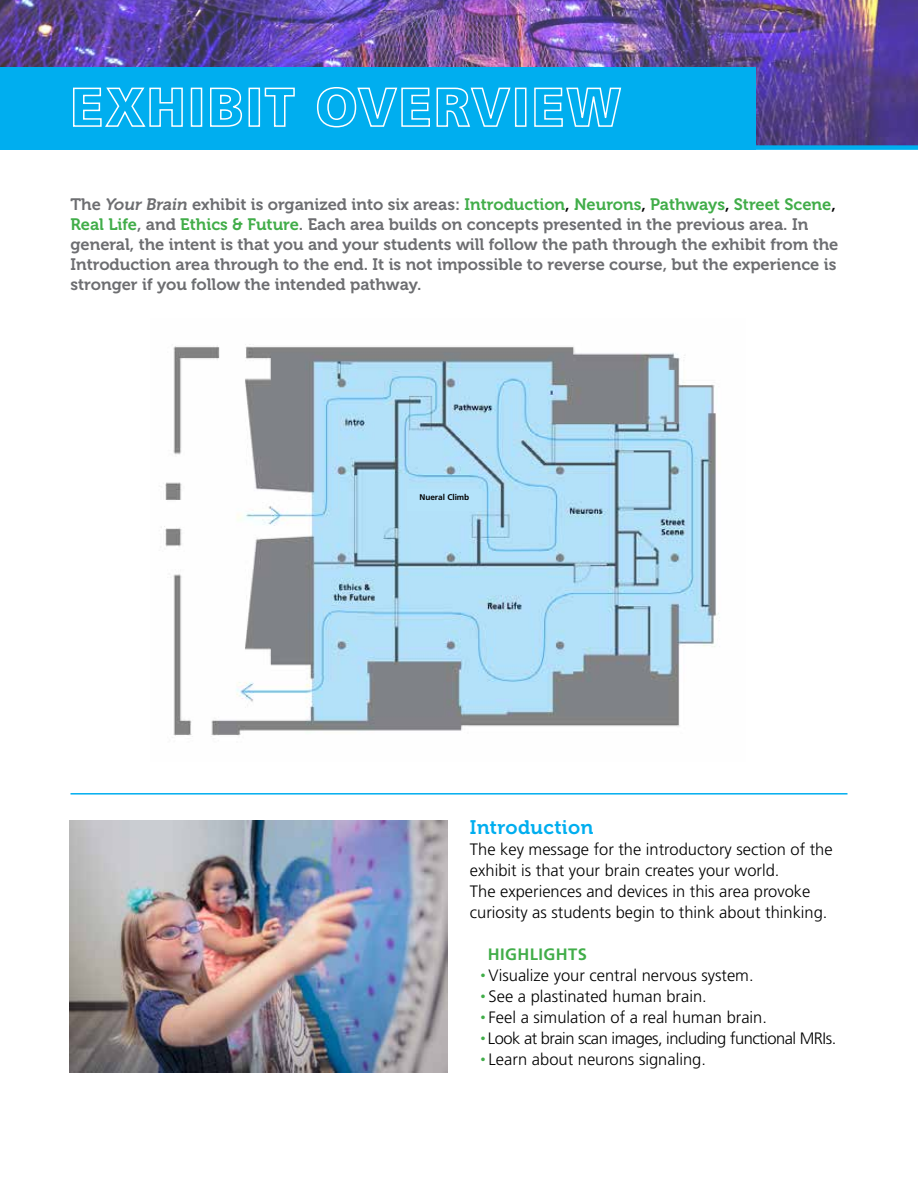
<style>
.page{position:relative;width:918px;height:1188px;background:#fff}
.page>*{position:absolute;margin:0;border:0;box-sizing:border-box;transform-origin:0 0}
.t1{font:19.5px "Museo 700";letter-spacing:.02em;color:#00aeef}
.t2{font:16.5px/19.8px "Museo 700";color:#6d6e71}
.t3{font:300 16.5px/21px "Frutiger";color:#000}
.t4{font:300 16.5px "Frutiger";letter-spacing:-.03em;color:#000}
.t5{font:700 16.5px "Frutiger";letter-spacing:.025em;color:#41ad49}
.t6{font:700 8.25px "Frutiger";color:#000}
.s1{font-style:italic}
.s2{color:#41ad49}
.s3{color:#000}
.s4{font-size:10.5px;color:#41ad49}
</style>
<div class="page">
<img style="left:161px;top:344px;width:559px;height:392px">
<img style="left:0;top:0;width:918px;height:145px">
<div style="left:0;top:67px;width:756px;height:82px;background:#00aeef"></div>
<svg style="left:73px;top:87px;width:110px;height:40px"></svg>
<div style="left:191px;top:88px;width:11px;height:39px;border:2px solid #fff"></div>
<svg style="left:210px;top:87px;width:33px;height:40px"></svg>
<div style="left:249px;top:88px;width:11px;height:39px;border:2px solid #fff"></div>
<svg style="left:264px;top:87px;width:31px;height:40px"></svg>
<svg style="left:316px;top:87px;width:195px;height:41px"></svg>
<div style="left:515px;top:88px;width:12px;height:39px;border:2px solid #fff"></div>
<svg style="left:534px;top:87px;width:88px;height:40px"></svg>
<div style="left:0;top:145px;width:918px;height:5px;background:#00aeef"></div>
<img style="left:70px;top:821px;width:378px;height:251px">
<hr style="left:70px;top:793px;width:778px;height:2px;background:#00aeef">
<div style="left:407px;top:489px;width:75px;height:21px;background:#b4e3fa"></div>
<p class="t2" style="left:70px;top:195px;width:769px">The <span class="s1">Your Brain</span> exhibit is organized into six areas: <span class="s2">Introduction</span><span class="s3">,</span> <span class="s2">Neurons</span><span class="s3">,</span> <span class="s2">Pathways</span><span class="s3">,</span> <span class="s2">Street Scene</span><span class="s3">, </span><span class="s2">Real Life</span>, and <span class="s2">Ethics &amp; Future</span>. Each area builds on concepts presented in the previous area. In general, the intent is that you and your students will follow the path through the exhibit from the Introduction area through to the end. It is not impossible to reverse course, but the experience is stronger if you follow the intended pathway.</p>
<p class="t6" style="left:419px;top:492px;width:51px">Nueral Climb</p>
<p class="t1" style="left:470px;top:816px;width:125px">Introduction</p>
<p class="t3" style="left:470px;top:839px;width:364px">The key message for the introductory section of the exhibit is that your brain creates your world.<br>The experiences and devices in this area provoke curiosity as students begin to think about thinking.</p>
<p class="t5" style="left:488px;top:944px;width:101px">High lights</p>
<p class="t3" style="left:480px;top:965px;width:275px"><span class="s4">•</span> Visualize your central nervous system.</p>
<p class="t3" style="left:480px;top:986px;width:228px"><span class="s4">•</span> See a plastinated human brain.</p>
<p class="t3" style="left:480px;top:1007px;width:288px"><span class="s4">•</span> Feel a simulation of a real human brain.</p>
<p class="t4" style="left:480px;top:1029px;width:357px"><span class="s4">•</span> Look at brain scan images, including functional MRIs.</p>
<p class="t3" style="left:480px;top:1049px;width:227px"><span class="s4">•</span> Learn about neurons signaling.</p>
</div>
